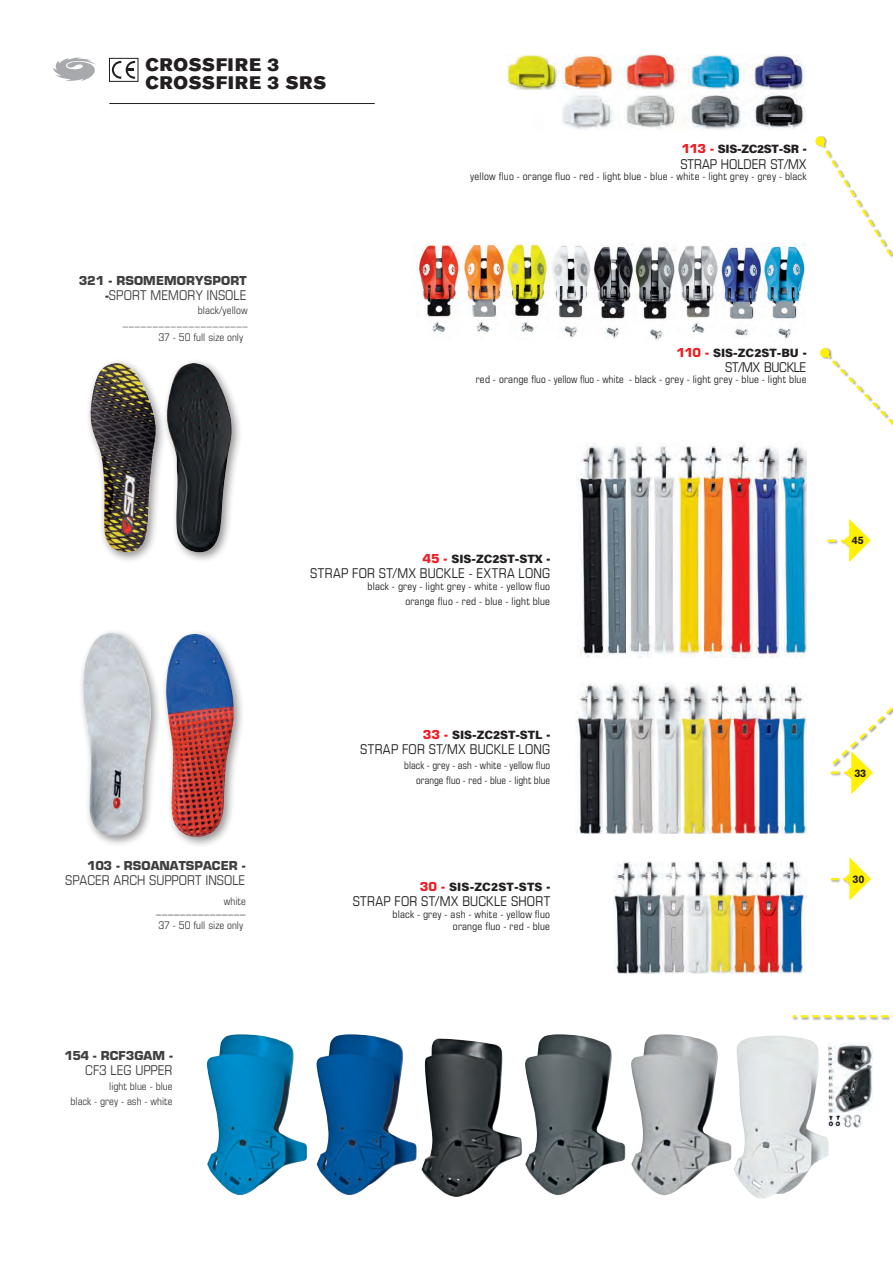
<style>
.page{position:relative;width:893px;height:1263px;background:#fff}
.page>*{position:absolute;margin:0;border:0;box-sizing:border-box;transform-origin:0 0}
.t1{font:18px/18px "Akzidenz Grotesk BE Super";letter-spacing:.05em;color:#231f20}
.t2{font:condensed 13.5px "Eurostile";letter-spacing:.015em;color:#231f20}
.t3{font:condensed 13.5px "Eurostile";color:#404040}
.t4{font:condensed 13.5px "Eurostile";letter-spacing:-.02em;color:#231f20}
.t5{font:900 12px "Acumin Pro";letter-spacing:-.005em;color:#231f20}
.t6{font:700 12px "Eurostile";color:#404040}
.t7{font:900 12px "Acumin Pro";letter-spacing:-.025em;color:#231f20}
.t8{font:700 10.8px "Akzidenz Grotesk BE";color:#231f20}
.t9{font:condensed 10.5px/15px "Eurostile";letter-spacing:.02em;color:#231f20;text-align:right}
.t10{font:condensed 10.5px/15px "Eurostile";color:#404040;text-align:right}
.t11{font:condensed 10.5px/15px "Eurostile";letter-spacing:.02em;color:#231f20;text-align:right;scale:.95 1}
.s1{font-weight:700;font-stretch:normal;font-size:12px}
.s2{font-family:"Eurostile";font-weight:700;color:#ee1d23}
.s3{font-family:"Eurostile";font-weight:700}
</style>
<div class="page">
<hr style="left:109px;top:103px;width:266px;height:1px;background:#231f20">
<svg style="left:53px;top:57px;width:42px;height:24px"></svg>
<svg style="left:112px;top:61px;width:23px;height:18px"></svg>
<div style="left:109px;top:58px;width:29px;height:24px;border:1px solid #231f20"></div>
<div style="left:85px;top:358px;width:157px;height:205px;background:#231f20;opacity:.48"></div>
<img style="left:89px;top:363px;width:143px;height:191px">
<div style="left:78px;top:629px;width:167px;height:217px;background:#231f20;opacity:.48"></div>
<img style="left:83px;top:633px;width:151px;height:205px">
<svg style="left:790px;top:695px;width:103px;height:324px"></svg>
<svg style="left:827px;top:519px;width:44px;height:43px"></svg>
<svg style="left:817px;top:138px;width:76px;height:288px"></svg>
<div style="left:815px;top:136px;width:10px;height:10px;background:#fff101;border-radius:50%"></div>
<img style="left:603px;top:682px;width:76px;height:151px">
<img style="left:679px;top:683px;width:27px;height:150px">
<img style="left:733px;top:683px;width:73px;height:150px">
<img style="left:576px;top:684px;width:27px;height:149px">
<img style="left:706px;top:685px;width:27px;height:148px">
<img style="left:613px;top:861px;width:24px;height:113px">
<img style="left:637px;top:861px;width:24px;height:113px">
<img style="left:661px;top:861px;width:24px;height:113px">
<img style="left:685px;top:861px;width:24px;height:113px">
<img style="left:709px;top:861px;width:24px;height:113px">
<img style="left:733px;top:861px;width:48px;height:113px">
<img style="left:781px;top:861px;width:25px;height:113px">
<img style="left:604px;top:445px;width:22px;height:209px">
<img style="left:577px;top:443px;width:27px;height:214px">
<img style="left:754px;top:444px;width:52px;height:213px">
<img style="left:704px;top:444px;width:50px;height:213px">
<img style="left:654px;top:446px;width:50px;height:209px">
<img style="left:629px;top:446px;width:24px;height:211px">
<img style="left:506px;top:54px;width:300px;height:76px">
<img style="left:734px;top:1035px;width:95px;height:164px">
<img style="left:631px;top:1034px;width:100px;height:161px">
<img style="left:421px;top:1038px;width:101px;height:159px">
<img style="left:316px;top:1034px;width:101px;height:161px">
<img style="left:828px;top:1043px;width:45px;height:69px">
<img style="left:828px;top:1115px;width:33px;height:13px">
<img style="left:525px;top:1034px;width:100px;height:161px">
<img style="left:207px;top:1034px;width:100px;height:161px">
<img style="left:552px;top:246px;width:34px;height:92px">
<img style="left:418px;top:244px;width:84px;height:90px">
<img style="left:502px;top:244px;width:46px;height:89px">
<img style="left:636px;top:243px;width:38px;height:98px">
<img style="left:765px;top:243px;width:41px;height:96px">
<img style="left:724px;top:247px;width:41px;height:89px">
<img style="left:586px;top:245px;width:50px;height:94px">
<img style="left:674px;top:245px;width:50px;height:88px">
<h1 class="t1" style="left:145px;top:56px;width:182px">CROSSFIRE 3<br>CROSSFIRE 3 SRS</h1>
<p class="t6" style="left:79px;top:273px;width:169px">321 - RSOMEMORYSPORT</p>
<p class="t3" style="left:106px;top:287px;width:142px"><span class="s1">-</span>SPORT MEMORY INSOLE</p>
<p class="t10" style="left:123px;top:305px;width:126px;line-height:11.2px">black/yellow _____________________</p>
<p class="t10" style="left:158px;top:330px;width:86px">37 - 50 full size only</p>
<p class="t7" style="left:681px;top:141px;width:127px"><span class="s2">113 -</span> SIS-ZC2ST-SR <span class="s3">-</span></p>
<p class="t2" style="left:680px;top:156px;width:128px">STRAP HOLDER ST/MX</p>
<p class="t9" style="left:470px;top:169px;width:338px">yellow fluo - orange fluo - red - light blue - blue - white - light grey - grey - black</p>
<p class="t5" style="left:677px;top:344px;width:131px"><span class="s2">110 -</span> SIS-ZC2ST-BU <span class="s3">-</span></p>
<p class="t4" style="left:725px;top:359px;width:83px">ST/MX BUCKLE</p>
<p class="t9" style="left:476px;top:372px;width:332px">red - orange fluo - yellow fluo - white - black - grey - light grey - blue - light blue</p>
<p class="t6" style="left:87px;top:858px;width:160px">103 - RSOANATSPACER -</p>
<p class="t3" style="left:65px;top:872px;width:182px">SPACER ARCH SUPPORT INSOLE</p>
<p class="t10" style="left:224px;top:894px;width:23px">white</p>
<p class="t9" style="left:156px;top:902px;width:91px">_______________</p>
<p class="t10" style="left:158px;top:917px;width:86px">37 - 50 full size only</p>
<p class="t6" style="left:64px;top:1048px;width:110px">154 - RCF3GAM -</p>
<p class="t3" style="left:85px;top:1062px;width:89px">CF3 LEG UPPER</p>
<p class="t10" style="left:71px;top:1079px;width:104px">light blue - blue<br>black - grey - ash - white</p>
<p class="t5" style="left:422px;top:550px;width:129px"><span class="s2">45 -</span> SIS-ZC2ST-STX <span class="s3">-</span></p>
<p class="t2" style="left:310px;top:565px;width:241px">STRAP FOR ST/MX BUCKLE - EXTRA LONG</p>
<p class="t9" style="left:368px;top:578px;width:184px">black - grey - light grey - white - yellow fluo orange fluo - red - blue - light blue</p>
<p class="t5" style="left:423px;top:726px;width:129px"><span class="s2">33 -</span> SIS-ZC2ST-STL <span class="s3">-</span></p>
<p class="t2" style="left:360px;top:741px;width:191px">STRAP FOR ST/MX BUCKLE LONG</p>
<p class="t11" style="left:404px;top:757px;width:155px">black - grey - ash - white - yellow fluo orange fluo - red - blue - light blue</p>
<p class="t5" style="left:420px;top:879px;width:132px"><span class="s2">30 -</span> SIS-ZC2ST-STS <span class="s3">-</span></p>
<p class="t2" style="left:353px;top:893px;width:199px">STRAP FOR ST/MX BUCKLE SHORT</p>
<p class="t9" style="left:393px;top:908px;width:159px;line-height:12px">black - grey - ash - white - yellow fluo orange fluo - red - blue</p>
<p class="t8" style="left:852px;top:534px;width:13px">45</p>
<p class="t8" style="left:854px;top:766px;width:13px">33</p>
<p class="t8" style="left:852px;top:873px;width:13px">30</p>
</div>
